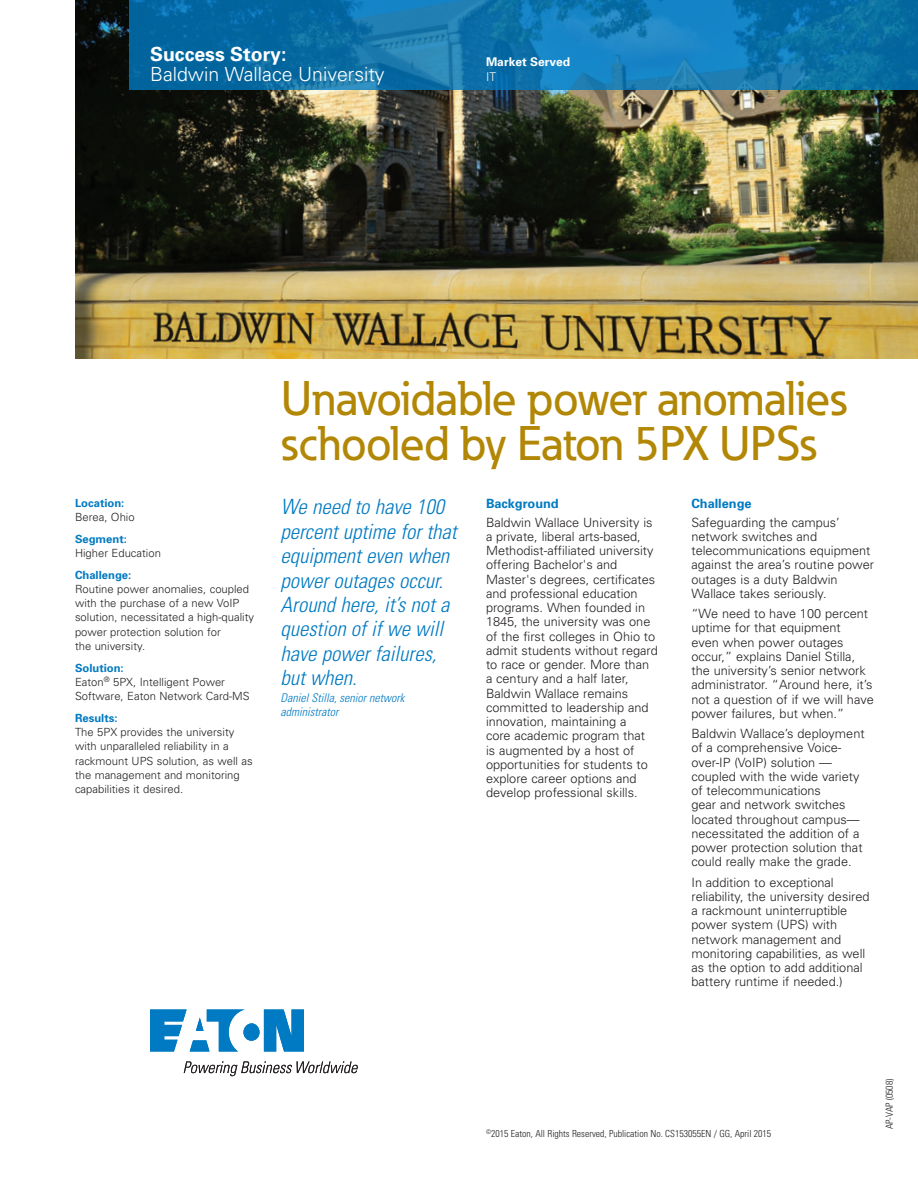
<style>
.page{position:relative;width:918px;height:1188px;background:#fff}
.page>*{position:absolute;margin:0;border:0;box-sizing:border-box;transform-origin:0 0}
._01_Headline___ADJ_C{font:500 48px/45px "Eaton";letter-spacing:-.01em;color:#b28705}
.Pull_quote_attribute{font:italic 300 condensed 21px/24.3px "Univers";color:#007ac2}
.Product_line{font:300 19.5px "Univers";color:#fff}
.Product_line-2{font:700 19.5px "Univers";color:#fff}
._01_Overview__11_pt{font:300 12.75px/14.2px "Univers";color:#231f20}
.Body_Copy_Head{font:700 12.75px "Univers";color:#007ac2}
._01_Overview__11_pt-2{font:700 12.75px "Univers";color:#007ac2}
.Pull_quote_attribute-2{font:italic 300 condensed 12px/14px "Univers";color:#007ac2}
.Markets_Served{font:700 12px "Univers";color:#fff}
.Markets_Served_subhe{font:300 12px "Univers";color:#fff}
._01_Overview__11_pt-3{font:300 11.25px/14.2px "Univers";color:#231f20}
.Legal_info_Document{font:300 condensed 9.75px "Univers";color:#231f20}
.s1{font-weight:700;color:#007ac2}
</style>
<div class="page">
<img style="left:75px;top:0;width:843px;height:359px">
<svg style="left:129px;top:0;width:789px;height:90px"></svg>
<svg style="left:150px;top:1010px;width:154px;height:42px"></svg>
<svg style="left:184px;top:1061px;width:174px;height:15px"></svg>
<p class="Product_line-2" style="left:150px;top:43px;width:138px">Success Story:</p>
<p class="Product_line" style="left:150px;top:62px;width:236px">Baldwin Wallace University</p>
<p class="Markets_Served" style="left:486px;top:55px;width:86px">Market Served</p>
<p class="Markets_Served_subhe" style="left:486px;top:70px;width:12px">IT</p>
<p class="_01_Overview__11_pt-3" style="left:75px;top:496px;width:61px"><span class="s1">Location:<br></span>Berea, Ohio</p>
<p class="_01_Overview__11_pt-3" style="left:75px;top:532px;width:87px"><span class="s1">Segment:<br></span>Higher Education</p>
<p class="_01_Overview__11_pt-3" style="left:75px;top:568px;width:181px"><span class="s1">Challenge:<br></span>Routine power anomalies, coupled with the purchase of a new VoIP solution, necessitated a high-quality power protection solution for<br>the university.</p>
<p class="_01_Overview__11_pt-3" style="left:75px;top:661px;width:176px"><span class="s1">Solution:<br></span>Eaton<sup>®</sup> 5PX, Intelligent Power<br>Software, Eaton Network Card-MS</p>
<p class="_01_Overview__11_pt-3" style="left:75px;top:711px;width:179px"><span class="s1">Results:<br></span>The 5PX provides the university with unparalleled reliability in a rackmount UPS solution, as well as the management and monitoring capabilities it desired.</p>
<p class="_01_Headline___ADJ_C" style="left:281px;top:375px;width:568px">Unavoidable power anomalies schooled by Eaton 5PX UPSs</p>
<p class="Pull_quote_attribute" style="left:280px;top:495px;width:178px">We need to have 100 percent uptime for that equipment even when power outages occur.<br>Around here, it’s not a question of if we will have power failures, but when.</p>
<p class="Pull_quote_attribute-2" style="left:280px;top:691px;width:126px">Daniel Stilla, senior network administrator</p>
<p class="Body_Copy_Head" style="left:486px;top:496px;width:74px">Background</p>
<p class="_01_Overview__11_pt" style="left:486px;top:515px;width:173px">Baldwin Wallace University is a private, liberal arts-based,<br>Methodist-affiliated university offering Bachelor's and<br>Master's degrees, certificates and professional education programs. When founded in<br>1845, the university was one of the first colleges in Ohio to admit students without regard to race or gender. More than a century and a half later,<br>Baldwin Wallace remains committed to leadership and innovation, maintaining a<br>core academic program that<br>is augmented by a host of opportunities for students to explore career options and develop professional skills.</p>
<p class="_01_Overview__11_pt-2" style="left:692px;top:496px;width:62px">Challenge</p>
<p class="_01_Overview__11_pt" style="left:692px;top:515px;width:184px">Safeguarding the campus’ network switches and telecommunications equipment against the area’s routine power outages is a duty Baldwin<br>Wallace takes seriously.</p>
<p class="_01_Overview__11_pt" style="left:692px;top:607px;width:184px">“We need to have 100 percent uptime for that equipment<br>even when power outages occur,” explains Daniel Stilla, the university’s senior network administrator. “Around here, it’s not a question of if we will have power failures, but when.”</p>
<p class="_01_Overview__11_pt" style="left:692px;top:727px;width:175px">Baldwin Wallace’s deployment of a comprehensive Voice&shy;over-IP (VoIP) solution — coupled with the wide variety of telecommunications<br>gear and network switches located throughout campus— necessitated the addition of a power protection solution that could really make the grade.</p>
<p class="_01_Overview__11_pt" style="left:692px;top:875px;width:180px">In addition to exceptional reliability, the university desired a rackmount uninterruptible power system (UPS) with network management and monitoring capabilities, as well as the option to add additional battery runtime if needed.)</p>
<p class="Legal_info_Document" style="left:486px;top:1128px;width:287px"><sup>©</sup>2015 Eaton, All Rights Reserved, Publication No. CS153055EN / GG, April 2015</p>
<p class="Legal_info_Document" style="left:883px;top:1129px;width:52px;rotate:-90deg">AP-VAP (0508)</p>
</div>
